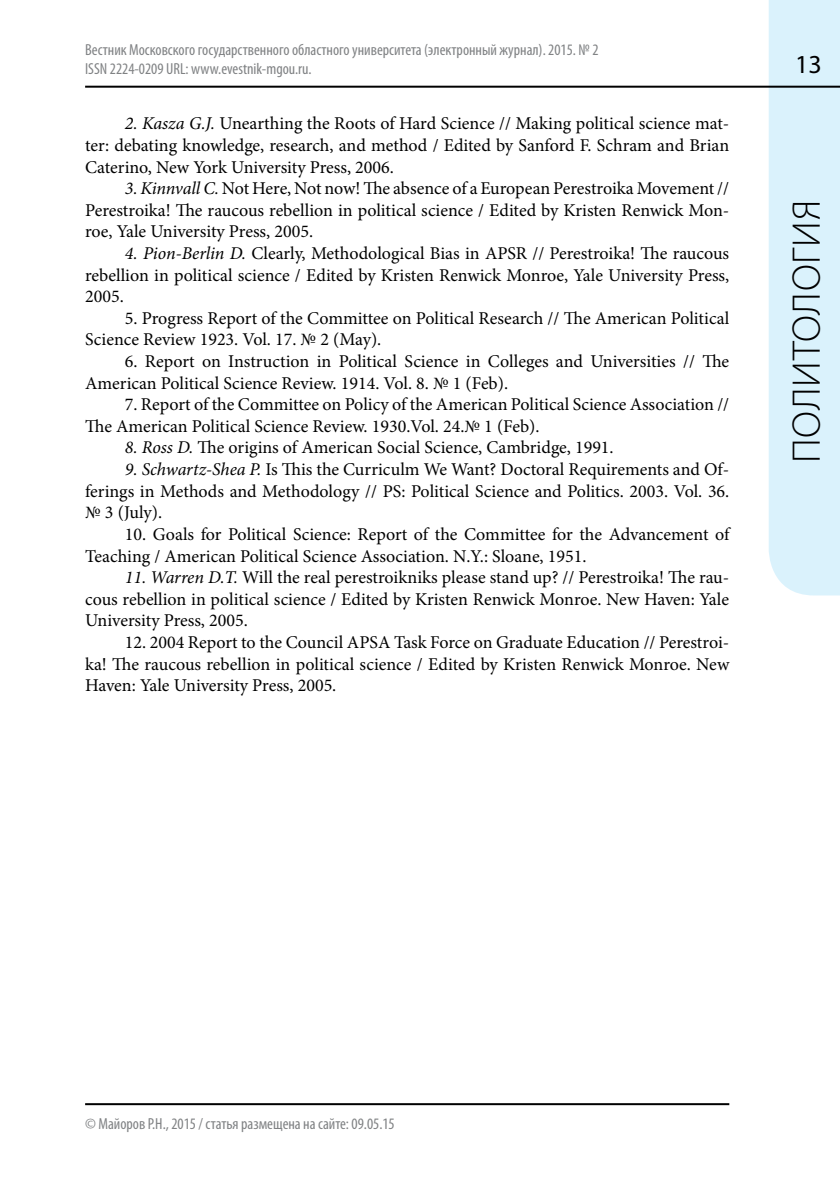
<style>
.page{position:relative;width:840px;height:1191px;background:#fff}
.page>*{position:absolute;margin:0;border:0;box-sizing:border-box;transform-origin:0 0}
.t1{font:300 40px "Myriad Pro";letter-spacing:.02em;color:#000}
.t2{font:26px "Myriad Pro";color:#000}
.t3{font:18px/21.6px "Minion Pro";color:#000;text-align:justify}
.t4{font:condensed 16px/19.2px "Myriad Pro";color:#808284}
.s1{font-style:italic}
</style>
<div class="page">
<div style="left:768px;top:0;width:71px;height:595px;background:#daf2fc"></div>
<hr style="left:85px;top:86px;width:754px;height:2px;background:#000">
<hr style="left:85px;top:1103px;width:644px;height:2px;background:#000">
<p class="t4" style="left:85px;top:39px;width:514px">Вестник Московского государственного областного университета (электронный журнал). 2015. № 2<br>ISSN 2224-0209 URL: www.evestnik-mgou.ru.</p>
<p class="t3" style="left:85px;top:113px;width:645px;text-indent:40px"><span class="s1">2. Kasza G.J.</span> Unearthing the Roots of Hard Science // Making political science mat&shy;ter: debating knowledge, research, and method / Еdited by Sanford F. Schram and Brian Caterino, New York University Press, 2006.</p>
<p class="t3" style="left:85px;top:178px;width:645px;text-indent:40px"><span class="s1">3. Kinnvall C.</span> Not Here, Not now! The absence of a European Perestroika Movement // Perestroika! The raucous rebellion in political science / Edited by Kristen Renwick Mon&shy;roe, Yale University Press, 2005.</p>
<p class="t3" style="left:85px;top:242px;width:645px;text-indent:40px"><span class="s1">4. Pion-Berlin D.</span> Clearly, Methodological Bias in APSR // Perestroika! The raucous rebellion in political science / Edited by Kristen Renwick Monroe, Yale University Press, 2005.</p>
<p class="t3" style="left:85px;top:307px;width:645px;text-indent:40px">5. Progress Report of the Committee on Political Research // The American Political<br>Science Review 1923. Vol. 17. № 2 (May).</p>
<p class="t3" style="left:85px;top:350px;width:645px;text-indent:40px">6. Report on Instruction in Political Science in Colleges and Universities // The<br>American Political Science Review. 1914. Vol. 8. № 1 (Feb).</p>
<p class="t3" style="left:85px;top:394px;width:645px;text-indent:40px">7. Report of the Committee on Policy of the American Political Science Association //<br>The American Political Science Review. 1930.Vol. 24.№ 1 (Feb).</p>
<p class="t3" style="left:125px;top:437px;width:490px"><span class="s1">8. Ross D.</span> The origins of American Social Science, Cambridge, 1991.</p>
<p class="t3" style="left:85px;top:458px;width:645px;text-indent:40px"><span class="s1">9. Schwartz-Shea P.</span> Is This the Curriculm We Want? Doctoral Requirements and Of&shy;ferings in Methods and Methodology // PS: Political Science and Politics. 2003. Vol. 36. № 3 (July).</p>
<p class="t3" style="left:85px;top:523px;width:645px;text-indent:40px">10. Goals for Political Science: Report of the Committee for the Advancement of<br>Teaching / American Political Science Association. N.Y.: Sloane, 1951.</p>
<p class="t3" style="left:85px;top:566px;width:645px;text-indent:40px"><span class="s1">11. Warren D.T.</span> Will the real perestroikniks please stand up? // Perestroika! The rau&shy;cous rebellion in political science / Edited by Kristen Renwick Monroe. New Haven: Yale University Press, 2005.</p>
<p class="t3" style="left:85px;top:631px;width:645px;text-indent:40px">12. 2004 Report to the Council APSA Task Force on Graduate Education // Perestroi&shy;ka! The raucous rebellion in political science / Edited by Kristen Renwick Monroe. New Haven: Yale University Press, 2005.</p>
<h2 class="t2" style="left:794px;top:48px;width:13px">13</h2>
<h1 class="t1" style="left:782px;top:463px;width:264px;rotate:-90deg">политология</h1>
<p class="t4" style="left:85px;top:1114px;width:311px">© Майоров Р.Н., 2015 / статья размещена на сайте: 09.05.15</p>
</div>
